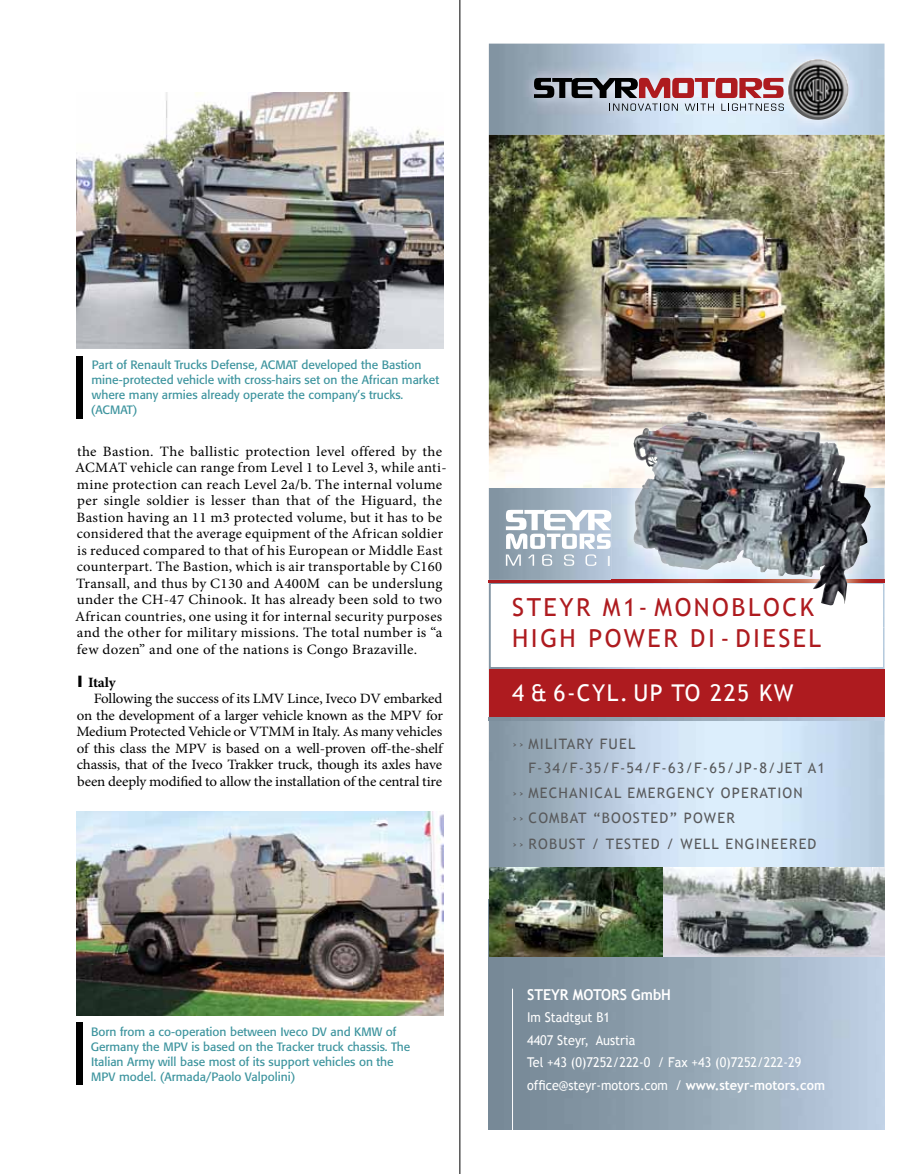
<style>
.page{position:relative;width:919px;height:1174px;background:#fff}
.page>*{position:absolute;margin:0;border:0;box-sizing:border-box;transform-origin:0 0}
.t1{font:24.9px/30.6px "Trebuchet MS";letter-spacing:.1em;color:#ae1b1f}
.t2{font:23.1px "Trebuchet MS";letter-spacing:.06em;color:#fff}
.t3{font:700 15px "Trebuchet MS";letter-spacing:-.005em;color:#fff;scale:.95 1}
.t4{font:15px "Myriad Pro";color:#fff;scale:1.22 1}
.t5{font:14.4px/25.3px "Trebuchet MS";letter-spacing:.08em;color:#58595b}
.t6{font:14.25px/16.5px "Minion Pro";letter-spacing:.015em;color:#000;scale:1.05 1}
.t7{font:14.25px "Minion Pro";letter-spacing:-.01em;color:#000;scale:1.05 1}
.t8{font:14.25px "Minion Pro";letter-spacing:-.015em;color:#000;scale:1.05 1}
.t9{font:700 14.25px "Minion Pro";letter-spacing:-.01em;color:#000;scale:1.05 1}
.t10{font:13.5px/22.5px "Trebuchet MS";color:#fff;scale:.93 1}
.t11{font:12px/15px "Formata";color:#3d949e}
.s1{font-family:"Futura";font-size:15px}
.s2{font-weight:700}
</style>
<div class="page">
<hr style="left:459px;top:0;width:1px;height:1174px;background:#000">
<img style="left:76px;top:93px;width:367px;height:256px">
<div style="left:76px;top:356px;width:7px;height:62px;background:#000"></div>
<img style="left:76px;top:811px;width:367px;height:204px">
<div style="left:76px;top:1022px;width:7px;height:62px;background:#000"></div>
<img style="left:489px;top:44px;width:395px;height:824px">
<img style="left:489px;top:956px;width:395px;height:173px">
<img style="left:520px;top:45px;width:342px;height:89px">
<svg style="left:534px;top:78px;width:249px;height:33px;background:#a2868f"></svg>
<img style="left:787px;top:59px;width:61px;height:61px">
<div style="left:490px;top:584px;width:392px;height:83px;background:#fff"></div>
<div style="left:489px;top:669px;width:395px;height:48px;background:#ae1b1f"></div>
<hr style="left:512px;top:988px;width:1px;height:141px;background:#fff">
<img style="left:489px;top:717px;width:395px;height:3px">
<img style="left:489px;top:135px;width:395px;height:353px">
<hr style="left:488px;top:580px;width:396px;height:3px;background:#ae1b1f">
<img style="left:611px;top:389px;width:273px;height:238px">
<img style="left:611px;top:584px;width:271px;height:43px">
<img style="left:611px;top:580px;width:273px;height:3px">
<img style="left:633px;top:412px;width:191px;height:165px">
<img style="left:489px;top:868px;width:395px;height:88px">
<svg style="left:506px;top:510px;width:105px;height:56px"></svg>
<p class="t11" style="left:91px;top:357px;width:350px">Part of Renault Trucks Defense, ACMAT developed the Bastion mine-protected vehicle with cross-hairs set on the African market where many armies already operate the company’s trucks. (ACMAT)</p>
<p class="t6" style="left:75px;top:443px;width:355px">the Bastion. The ballistic protection level offered by the ACMAT vehicle can range from Level 1 to Level 3, while anti&shy;mine protection can reach Level 2a/b. The internal volume per single soldier is lesser than that of the Higuard, the Bastion having an 11 m3 protected volume, but it has to be considered that the average equipment of the African soldier is reduced compared to that of his European or Middle East counterpart. The Bastion, which is air transportable by C160<br>Transall, and thus by C130 and A400M can be underslung under the CH-47 Chinook. It has already been sold to two African countries, one using it for internal security purposes and the other for military missions. The total number is “a few dozen” and one of the nations is Congo Brazaville.</p>
<p class="t9" style="left:77px;top:672px;width:38px"><span class="s1">I</span> Italy</p>
<p class="t7" style="left:94px;top:689px;width:333px">Following the success of its LMV Lince, Iveco DV embarked</p>
<p class="t8" style="left:77px;top:705px;width:350px">on the development of a larger vehicle known as the MPV for</p>
<p class="t8" style="left:76px;top:722px;width:350px">Medium Protected Vehicle or VTMM in Italy. As many vehicles</p>
<p class="t8" style="left:77px;top:738px;width:350px">of this class the MPV is based on a well-proven off-the-shelf</p>
<p class="t7" style="left:77px;top:755px;width:349px">chassis, that of the Iveco Trakker truck, though its axles have</p>
<p class="t7" style="left:77px;top:771px;width:349px">been deeply modified to allow the installation of the central tire</p>
<p class="t11" style="left:91px;top:1024px;width:321px">Born from a co-operation between Iveco DV and KMW of Germany the MPV is based on the Tracker truck chassis. The Italian Army will base most of its support vehicles on the MPV model. (Armada/Paolo Valpolini)</p>
<p class="t4" style="left:606px;top:551px;width:5px">I</p>
<p class="t1" style="left:512px;top:592px;width:310px">STEYR M1- MONOBLOCK<br>HIGH POWER DI - DIESEL</p>
<p class="t2" style="left:512px;top:679px;width:282px">4 &amp; 6-CYL. UP TO 225 KW</p>
<p class="t5" style="left:528px;top:732px;width:298px;line-height:23.5px;text-indent:-16px">›› MILITARY FUEL<br>F-34/F-35/F-54/F-63/F-65/JP-8/JET A1</p>
<p class="t5" style="left:512px;top:780px;width:305px">›› MECHANICAL EMERGENCY OPERATION ›› COMBAT “BOOSTED” POWER<br>›› ROBUST / TESTED / WELL ENGINEERED</p>
<p class="t3" style="left:527px;top:985px;width:153px">STEYR MOTORS GmbH</p>
<p class="t10" style="left:527px;top:1006px;width:322px">Im Stadtgut B1<br>4407 Steyr, Austria<br>Tel +43 (0)7252/222-0 / Fax +43 (0)7252/222-29 office@steyr-motors.com / <span class="s2">www.steyr-motors.com</span></p>
</div>
